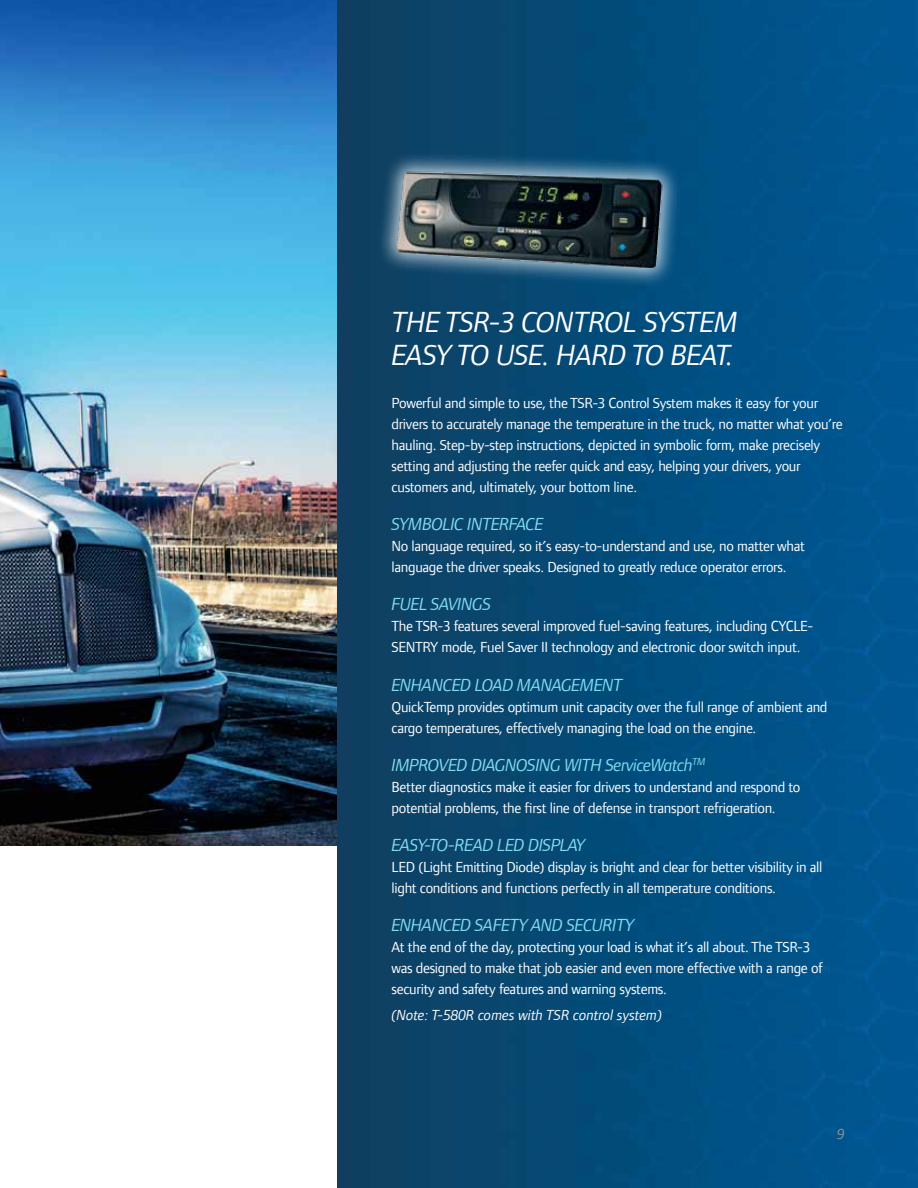
<style>
.page{position:relative;width:918px;height:1188px;background:#fff}
.page>*{position:absolute;margin:0;border:0;box-sizing:border-box;transform-origin:0 0}
.t1{font:italic 30px/33px "Foundry Form Sans";letter-spacing:-.02em;color:#fff}
.t2{font:italic 18px "Foundry Form Sans";letter-spacing:-.03em;color:#80ddf1}
.t3{font:15px/21px "Foundry Form Sans";letter-spacing:-.02em;color:#fff}
.t4{font:italic 15px "Foundry Form Sans";color:#fff}
.t5{font:italic 15px "Foundry Form Sans";color:#919195}
</style>
<div class="page">
<img style="left:0;top:0;width:338px;height:846px">
<img style="left:338px;top:0;width:580px;height:1188px">
<img style="left:352px;top:124px;width:332px;height:184px">
<h1 class="t1" style="left:392px;top:305px;width:346px">THE TSR-3 CONTROL SYSTEM<br>EASY TO USE. HA RD TO BEAT.</h1>
<p class="t3" style="left:392px;top:393px;width:453px">Powerful and simple to use, the TSR-3 Control System makes it easy for your drivers to accurately manage the temperature in the truck, no matter what you’re hauling. Step-by-step instructions, depicted in symbolic form, make precisely setting and adjusting the reefer quick and easy, helping your drivers, your customers and, ultimately, your bottom line.</p>
<p class="t2" style="left:392px;top:514px;width:153px">SYMBOLIC INTERFACE</p>
<p class="t3" style="left:392px;top:536px;width:415px">No language required, so it’s easy-to-understand and use, no matter what language the driver speaks. Designed to greatly reduce operator errors.</p>
<p class="t2" style="left:392px;top:594px;width:99px">FUEL SAVINGS</p>
<p class="t3" style="left:392px;top:616px;width:423px">The TSR-3 features several improved fuel-saving features, including CYCLE-<br>SENTRY mode, Fuel Saver II technology and electronic door switch input.</p>
<p class="t2" style="left:392px;top:674px;width:229px">ENHANCED LOAD MANAGEMENT</p>
<p class="t3" style="left:392px;top:696px;width:438px">QuickTemp provides optimum unit capacity over the full range of ambient and cargo temperatures, effectively managing the load on the engine.</p>
<p class="t2" style="left:392px;top:755px;width:316px">IM PROVED DIAGNOSING WITH SERVICEWATCH<sup>TM</sup></p>
<p class="t3" style="left:392px;top:776px;width:410px">Better diagnostics make it easier for drivers to understand and respond to potential problems, the first line of defense in transport refrigeration.</p>
<p class="t2" style="left:392px;top:835px;width:196px">EASY-TO-READ LED DISPLAY</p>
<p class="t3" style="left:392px;top:856px;width:432px">LED (Light Emitting Diode) display is bright and clear for better visibility in all light conditions and functions perfectly in all temperature conditions.</p>
<p class="t2" style="left:392px;top:915px;width:244px">ENHANCED SAFETY AND SECURITY</p>
<p class="t3" style="left:392px;top:936px;width:433px">At the end of the day, protecting your load is what it’s all about. The TSR-3 was designed to make that job easier and even more effective with a range of security and safety features and warning systems.</p>
<p class="t4" style="left:392px;top:1007px;width:272px">(NOTE: T-580R COMES WITH TSR CONTROL SYSTEM)</p>
<p class="t5" style="left:837px;top:1126px;width:9px">9</p>
</div>
